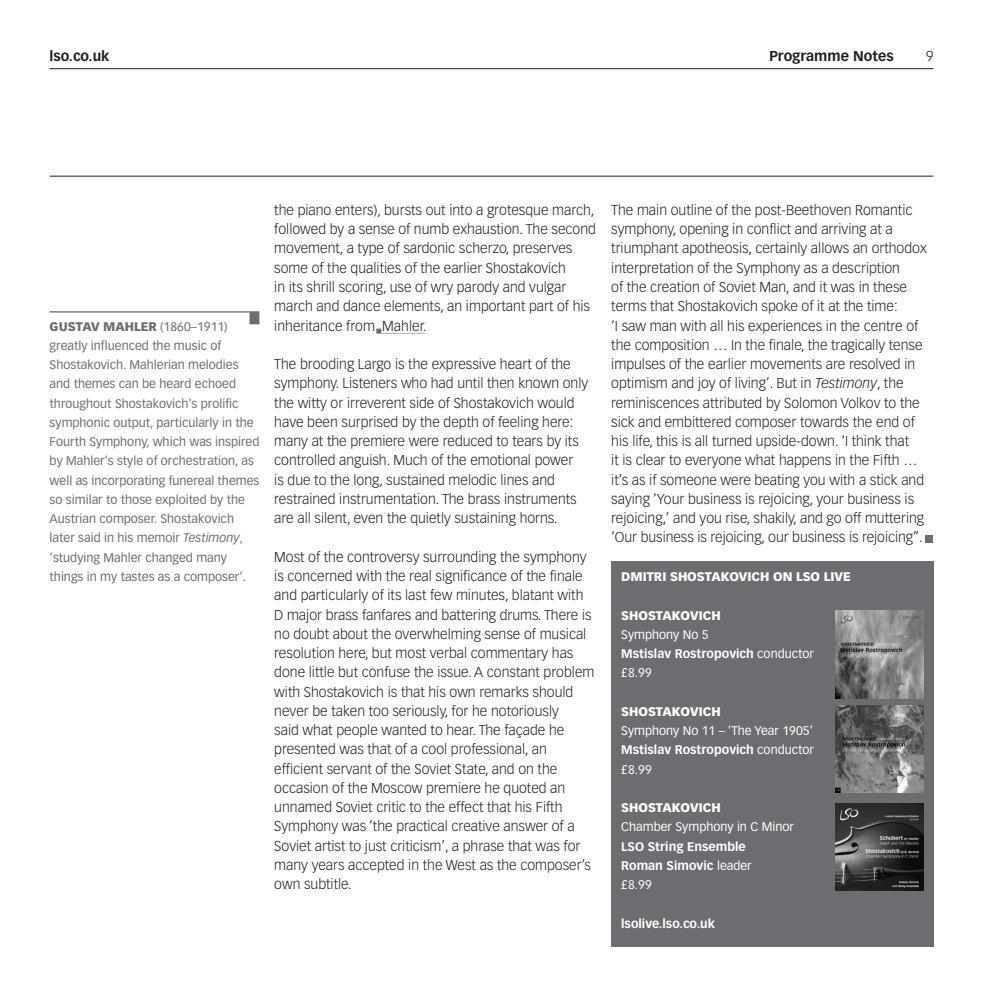
<style>
.page{position:relative;width:993px;height:993px;background:#fff}
.page>*{position:absolute;margin:0;border:0;box-sizing:border-box;transform-origin:0 0}
.Body{font:300 14px/19.2px "Vectora LT Std";color:#231f20}
.Folios_Right{font:700 14px "Vectora LT Std";color:#231f20}
.Folios_Right-2{font:300 14px "Vectora LT Std";color:#231f20}
.Side_notes_aligned{font:12.25px/19.2px "Vectora LT Std";color:#6c6d70}
.Side_notes{font:700 12.25px "Vectora LT Std";color:#fff}
.Side_notes-2{font:12.25px/19.2px "Vectora LT Std";color:#fff}
.Side_notes-3{font:900 12.25px/19.2px "Vectora LT Std";color:#fff}
.s1{font-weight:900}
.s2{font-style:italic}
.s3{font-weight:400}
</style>
<div class="page">
<hr style="left:50px;top:176px;width:883px;height:1px;background:#231f20">
<hr style="left:50px;top:68px;width:883px;height:1px;background:#231f20">
<div style="left:925px;top:535px;width:7px;height:7px;background:#6c6d70"></div>
<div style="left:611px;top:561px;width:322px;height:385px;background:#6c6d70"></div>
<svg style="left:50px;top:311px;width:209px;height:13px"></svg>
<svg style="left:376px;top:328px;width:6px;height:5px"></svg>
<img style="left:835px;top:705px;width:88px;height:87px">
<img style="left:835px;top:803px;width:88px;height:87px">
<img style="left:835px;top:610px;width:87px;height:87px">
<p class="Folios_Right" style="left:50px;top:47px;width:61px">lso.co.uk</p>
<p class="Folios_Right" style="left:769px;top:47px;width:126px">Programme Notes</p>
<p class="Folios_Right-2" style="left:925px;top:47px;width:9px">9</p>
<p class="Side_notes_aligned" style="left:50px;top:316px;width:211px"><span class="s1">GUSTAV MAHLER</span> (1860–1911) greatly influenced the music of Shostakovich. Mahlerian melodies and themes can be heard echoed throughout Shostakovich’s prolific symphonic output, particularly in the Fourth Symphony, which was inspired by Mahler’s style of orchestration, as well as incorporating funereal themes so similar to those exploited by the Austrian composer. Shostakovich later said in his memoir <span class="s2">Testimony</span>, ‘studying Mahler changed many things in my tastes as a composer’.</p>
<p class="Body" style="left:274px;top:200px;width:323px">the piano enters), bursts out into a grotesque march, followed by a sense of numb exhaustion. The second movement, a type of sardonic scherzo, preserves some of the qualities of the earlier Shostakovich<br>in its shrill scoring, use of wry parody and vulgar march and dance elements, an important part of his inheritance from Mahler.</p>
<p class="Body" style="left:274px;top:354px;width:315px">The brooding Largo is the expressive heart of the symphony. Listeners who had until then known only the witty or irreverent side of Shostakovich would have been surprised by the depth of feeling here: many at the premiere were reduced to tears by its controlled anguish. Much of the emotional power<br>is due to the long, sustained melodic lines and restrained instrumentation. The brass instruments are all silent, even the quietly sustaining horns.</p>
<p class="Body" style="left:274px;top:547px;width:321px">Most of the controversy surrounding the symphony is concerned with the real significance of the finale and particularly of its last few minutes, blatant with D major brass fanfares and battering drums. There is no doubt about the overwhelming sense of musical resolution here, but most verbal commentary has done little but confuse the issue. A constant problem with Shostakovich is that his own remarks should never be taken too seriously, for he notoriously<br>said what people wanted to hear. The façade he presented was that of a cool professional, an efficient servant of the Soviet State, and on the occasion of the Moscow premiere he quoted an unnamed Soviet critic to the effect that his Fifth Symphony was ‘the practical creative answer of a Soviet artist to just criticism’, a phrase that was for many years accepted in the West as the composer’s own subtitle.</p>
<p class="Body" style="left:611px;top:200px;width:317px">The main outline of the post-Beethoven Romantic symphony, opening in conflict and arriving at a triumphant apotheosis, certainly allows an orthodox interpretation of the Symphony as a description<br>of the creation of Soviet Man, and it was in these terms that Shostakovich spoke of it at the time:<br>‘I saw man with all his experiences in the centre of the composition … In the finale, the tragically tense impulses of the earlier movements are resolved in optimism and joy of living’. But in <span class="s2">Testimony</span>, the reminiscences attributed by Solomon Volkov to the sick and embittered composer towards the end of his life, this is all turned upside-down. ‘I think that<br>it is clear to everyone what happens in the Fifth … it’s as if someone were beating you with a stick and saying ‘Your business is rejoicing, your business is rejoicing,’ and you rise, shakily, and go off muttering ‘Our business is rejoicing, our business is rejoicing’’.</p>
<p class="Side_notes-3" style="left:621px;top:567px;width:231px">DMITRI SHOSTAKOVICH ON LSO LIVE</p>
<p class="Side_notes-3" style="left:621px;top:605px;width:101px">SHOSTAKOVICH<br><span class="s3">Symphony No 5</span></p>
<p class="Side_notes" style="left:621px;top:646px;width:194px">Mstislav Rostropovich <span class="s3">conductor</span></p>
<p class="Side_notes-2" style="left:621px;top:663px;width:32px">£8.99</p>
<p class="Side_notes-2" style="left:621px;top:701px;width:193px"><span class="s1">SHOSTAKOVICH<br></span>Symphony No 11 – ‘The Year 1905’</p>
<p class="Side_notes" style="left:621px;top:742px;width:194px">Mstislav Rostropovich <span class="s3">conductor</span></p>
<p class="Side_notes-2" style="left:621px;top:759px;width:32px">£8.99</p>
<p class="Side_notes-2" style="left:621px;top:798px;width:174px"><span class="s1">SHOSTAKOVICH<br></span>Chamber Symphony in C Minor</p>
<p class="Side_notes" style="left:621px;top:838px;width:126px">LSO String Ensemble</p>
<p class="Side_notes" style="left:621px;top:857px;width:132px">Roman Simovic <span class="s3">leader</span></p>
<p class="Side_notes-2" style="left:621px;top:875px;width:32px">£8.99</p>
<p class="Side_notes" style="left:621px;top:915px;width:95px">lsolive.lso.co.uk</p>
</div>
